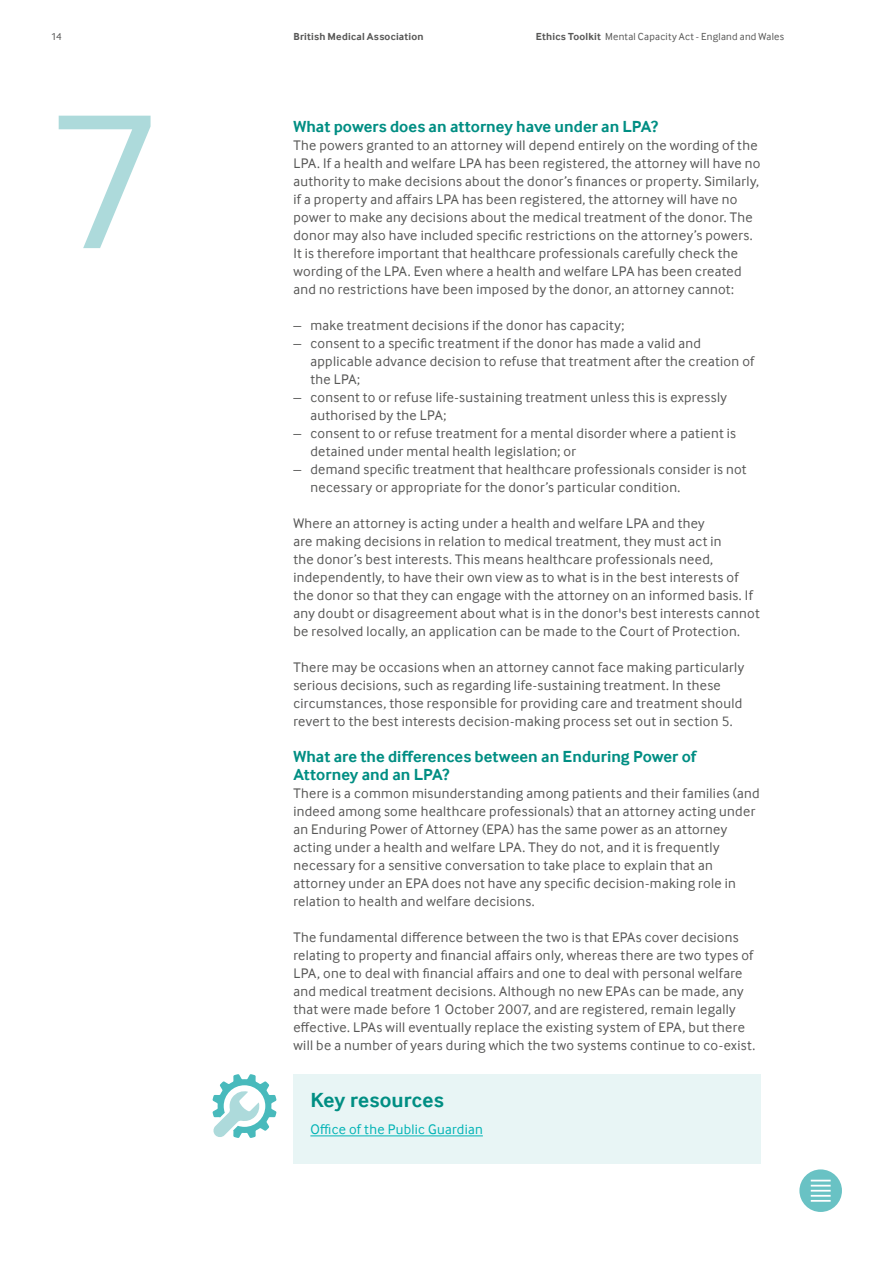
<style>
.page{position:relative;width:893px;height:1263px;background:#fff}
.page>*{position:absolute;margin:0;border:0;box-sizing:border-box;transform-origin:0 0}
.t1{font:201px "Inter Face";color:#addadb}
.t2{font:700 21px "Inter Face";letter-spacing:.01em;color:#008e83}
.t3{font:700 16.5px/18px "Inter Face";letter-spacing:.005em;color:#008e83}
.t4{font:14.25px/18px "Inter Face";letter-spacing:.02em;color:#575756}
.t5{font:14.25px "Inter Face";letter-spacing:.02em;color:#00b3b5}
.t6{font:10.5px "Inter Face";letter-spacing:.025em;color:#575756}
.t7{font:700 10.5px "Inter Face";letter-spacing:.02em;color:#575756}
.s1{font-weight:700}
</style>
<div class="page">
<div style="left:799px;top:1169px;width:43px;height:43px;background:#69c2c4;border-radius:50%"></div>
<svg style="left:811px;top:1180px;width:20px;height:11px"></svg>
<hr style="left:811px;top:1195px;width:20px;height:2px;background:#fff">
<hr style="left:811px;top:1200px;width:20px;height:2px;background:#fff">
<div style="left:293px;top:1074px;width:468px;height:89px;background:#e8f5f5"></div>
<hr style="left:310px;top:1135px;width:173px;height:1px;background:#00b3b5">
<svg style="left:213px;top:1074px;width:63px;height:64px"></svg>
<p class="t6" style="left:51px;top:31px;width:12px">14</p>
<p class="t7" style="left:293px;top:30px;width:132px">British Medical Association</p>
<p class="t6" style="left:536px;top:31px;width:250px"><span class="s1">Ethics Toolkit</span> Mental Capacity Act - England and Wales</p>
<h1 class="t1" style="left:51px;top:67px;width:110px">7</h1>
<p class="t3" style="left:293px;top:117px;width:366px">What powers does an attorney have under an LPA?</p>
<p class="t4" style="left:293px;top:136px;width:468px">The powers granted to an attorney will depend entirely on the wording of the LPA. If a health and welfare LPA has been registered, the attorney will have no authority to make decisions about the donor’s finances or property. Similarly, if a property and affairs LPA has been registered, the attorney will have no power to make any decisions about the medical treatment of the donor. The donor may also have included specific restrictions on the attorney’s powers.<br>It is therefore important that healthcare professionals carefully check the wording of the LPA. Even where a health and welfare LPA has been created and no restrictions have been imposed by the donor, an attorney cannot:</p>
<p class="t4" style="left:293px;top:316px;width:333px">– make treatment decisions if the donor has capacity;</p>
<p class="t4" style="left:310px;top:334px;width:445px;text-indent:-17px">– consent to a specific treatment if the donor has made a valid and applicable advance decision to refuse that treatment after the creation of the LPA;</p>
<p class="t4" style="left:310px;top:388px;width:418px;text-indent:-17px">– consent to or refuse life-sustaining treatment unless this is expressly authorised by the LPA;</p>
<p class="t4" style="left:310px;top:424px;width:427px;text-indent:-17px">– consent to or refuse treatment for a mental disorder where a patient is detained under mental health legislation; or</p>
<p class="t4" style="left:310px;top:460px;width:438px;text-indent:-17px">– demand specific treatment that healthcare professionals consider is not necessary or appropriate for the donor’s particular condition.</p>
<p class="t4" style="left:293px;top:514px;width:468px">Where an attorney is acting under a health and welfare LPA and they<br>are making decisions in relation to medical treatment, they must act in<br>the donor’s best interests. This means healthcare professionals need, independently, to have their own view as to what is in the best interests of the donor so that they can engage with the attorney on an informed basis. If any doubt or disagreement about what is in the donor's best interests cannot be resolved locally, an application can be made to the Court of Protection.</p>
<p class="t4" style="left:293px;top:658px;width:452px">There may be occasions when an attorney cannot face making particularly serious decisions, such as regarding life-sustaining treatment. In these circumstances, those responsible for providing care and treatment should revert to the best interests decision-making process set out in section 5.</p>
<p class="t3" style="left:293px;top:747px;width:404px">What are the differences between an Enduring Power of<br>Attorney and an LPA?</p>
<p class="t4" style="left:293px;top:784px;width:468px">There is a common misunderstanding among patients and their families (and indeed among some healthcare professionals) that an attorney acting under an Enduring Power of Attorney (EPA) has the same power as an attorney acting under a health and welfare LPA. They do not, and it is frequently necessary for a sensitive conversation to take place to explain that an attorney under an EPA does not have any specific decision-making role in relation to health and welfare decisions.</p>
<p class="t4" style="left:293px;top:928px;width:463px">The fundamental difference between the two is that EPAs cover decisions relating to property and financial affairs only, whereas there are two types of LPA, one to deal with financial affairs and one to deal with personal welfare and medical treatment decisions. Although no new EPAs can be made, any that were made before 1 October 2007, and are registered, remain legally effective. LPAs will eventually replace the existing system of EPA, but there will be a number of years during which the two systems continue to co-exist.</p>
<h2 class="t2" style="left:310px;top:1088px;width:135px">Key resources</h2>
<p class="t5" style="left:310px;top:1121px;width:174px">Office of the Public Guardian</p>
</div>
